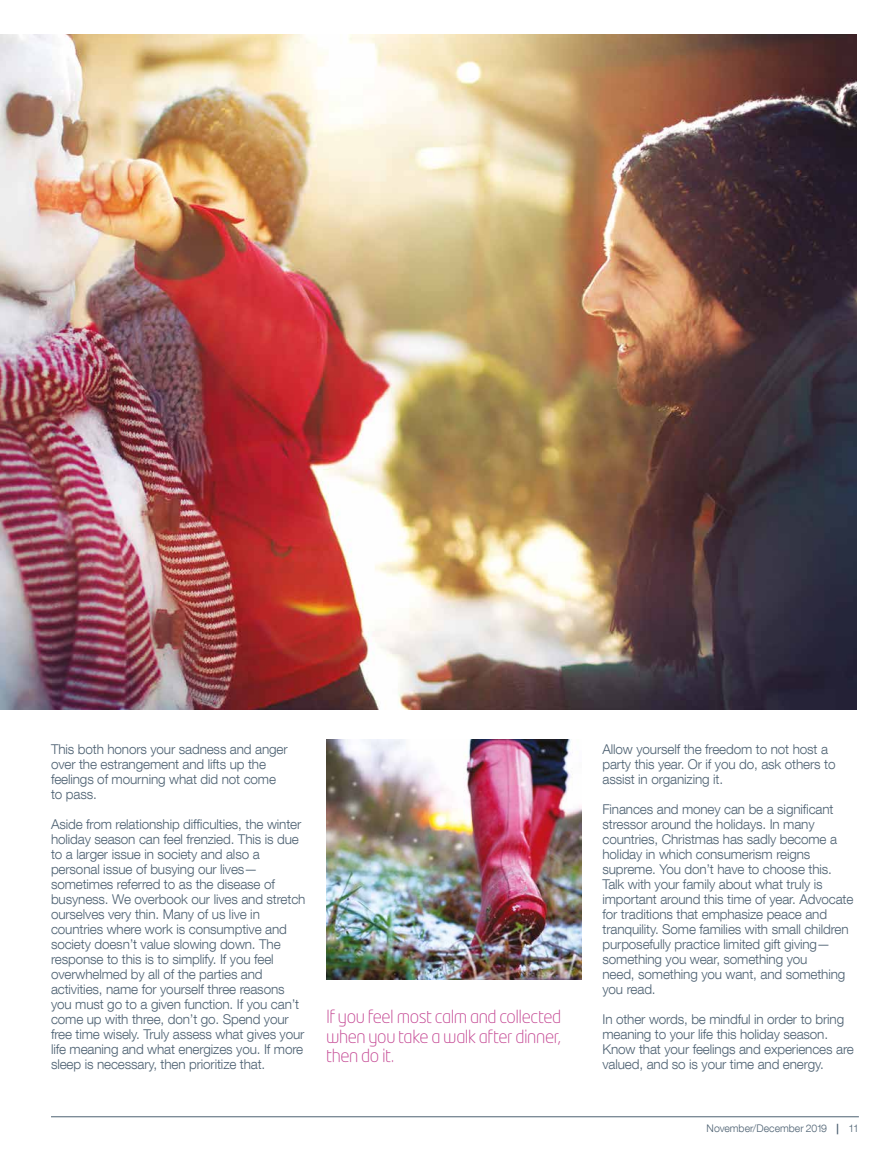
<style>
.page{position:relative;width:891px;height:1161px;background:#fff}
.page>*{position:absolute;margin:0;border:0;box-sizing:border-box;transform-origin:0 0}
.t1{font:300 18px/19.8px "Neo Tech Pro";letter-spacing:-.025em;color:#c44793;text-align:justify}
.t2{font:300 13.5px/15px "Helvetica Neue LT Com";letter-spacing:-.01em;color:#4d6172}
.t3{font:300 10.5px "Helvetica Neue LT Com";color:#4d6172}
.s1{font-weight:700}
</style>
<div class="page">
<img style="left:0;top:34px;width:857px;height:675px">
<hr style="left:51px;top:1116px;width:808px;height:1px;background:#4d6172">
<img style="left:327px;top:739px;width:254px;height:240px">
<p class="t2" style="left:51px;top:741px;width:238px">This both honors your sadness and anger over the estrangement and lifts up the feelings of mourning what did not come to pass.</p>
<p class="t2" style="left:51px;top:816px;width:256px">Aside from relationship difficulties, the winter holiday season can feel frenzied. This is due to a larger issue in society and also a personal issue of busying our lives— sometimes referred to as the disease of busyness. We overbook our lives and stretch ourselves very thin. Many of us live in countries where work is consumptive and society doesn’t value slowing down. The response to this is to simplify. If you feel overwhelmed by all of the parties and activities, name for yourself three reasons you must go to a given function. If you can’t come up with three, don’t go. Spend your free time wisely. Truly assess what gives your life meaning and what energizes you. If more sleep is necessary, then prioritize that.</p>
<h1 class="t1" style="left:326px;top:1006px;width:237px">If you feel most calm and collected when you take a walk after dinner, then do it.</h1>
<p class="t2" style="left:602px;top:741px;width:235px">Allow yourself the freedom to not host a party this year. Or if you do, ask others to assist in organizing it.</p>
<p class="t2" style="left:602px;top:801px;width:253px">Finances and money can be a significant stressor around the holidays. In many countries, Christmas has sadly become a holiday in which consumerism reigns supreme. You don’t have to choose this.<br>Talk with your family about what truly is important around this time of year. Advocate for traditions that emphasize peace and tranquility. Some families with small children purposefully practice limited gift giving— something you wear, something you<br>need, something you want, and something you read.</p>
<p class="t2" style="left:602px;top:1011px;width:253px">In other words, be mindful in order to bring meaning to your life this holiday season.<br>Know that your feelings and experiences are valued, and so is your time and energy.</p>
<p class="t3" style="left:707px;top:1122px;width:134px">November/December 2019 <span class="s1">|</span></p>
<p class="t3" style="left:848px;top:1122px;width:12px">11</p>
</div>
